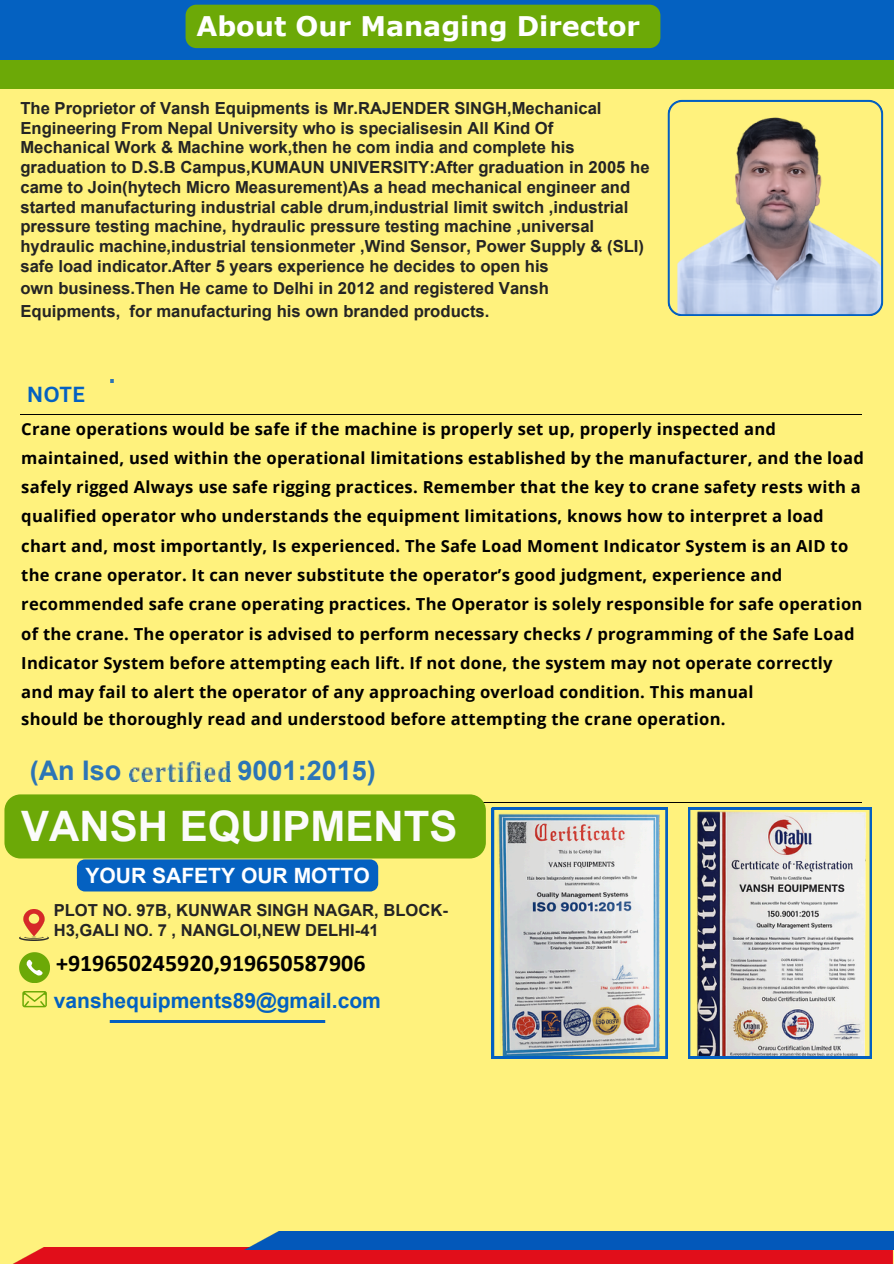
<style>
.page{position:relative;width:894px;height:1264px;background:#fff}
.page>*{position:absolute;margin:0;border:0;box-sizing:border-box;transform-origin:0 0}
.t1{font:700 42px "Arial";color:#fbfbfb}
.t2{font:700 27px "Verdana";color:#fff}
.t3{font:700 27px "Arial";color:#2c75b6}
.t4{font:700 24px "Calibri";color:#000}
.t5{font:700 21.15px "Canva Sans";color:#0461c1}
.t6{font:700 21px "Arial";color:#0461c1}
.t7{font:700 21px "Arial";color:#fff}
.t8{font:700 16.65px/19.6px "Arial";color:#242424}
.t9{font:700 16.5px/29.2px "Open Sans";letter-spacing:.015em;color:#000}
.t10{font:700 16.5px/20.2px "Arial";color:#242424}
</style>
<div class="page">
<div style="left:0;top:0;width:893px;height:1263px;background:#fff27d"></div>
<hr style="left:20px;top:802px;width:841px;height:1px;background:#000">
<svg style="left:110px;top:379px;width:3px;height:4px"></svg>
<hr style="left:20px;top:414px;width:841px;height:1px;background:#000">
<img style="left:129px;top:762px;width:101px;height:19px">
<div style="left:0;top:0;width:893px;height:60px;background:#0461c1"></div>
<div style="left:0;top:60px;width:893px;height:28px;background:#6ca907"></div>
<img style="left:19px;top:909px;width:29px;height:31px">
<svg style="left:19px;top:952px;width:30px;height:30px"></svg>
<svg style="left:22px;top:991px;width:25px;height:16px"></svg>
<img style="left:492px;top:807px;width:175px;height:251px">
<svg style="left:688px;top:807px;width:183px;height:251px;background:#bebdbc"></svg>
<img style="left:14px;top:1247px;width:879px;height:16px">
<img style="left:209px;top:1231px;width:684px;height:17px">
<svg style="left:667px;top:100px;width:216px;height:216px"></svg>
<div style="left:4px;top:794px;width:481px;height:64px;background:#6ca907;border-radius:16px"></div>
<div style="left:185px;top:5px;width:475px;height:43px;background:#6ca907;border-radius:11px"></div>
<div style="left:77px;top:859px;width:301px;height:32px;background:#0461c1"></div>
<img style="left:109px;top:1020px;width:217px;height:2px">
<h2 class="t2" style="left:196px;top:9px;width:445px">About Our Managing Director</h2>
<p class="t8" style="left:20px;top:98px;width:630px">The Proprietor of Vansh Equipments is Mr.RAJENDER SINGH,Mechanical Engineering From Nepal University who is specialisesin All Kind Of<br>Mechanical Work &amp; Machine work,then he com india and complete his graduation to D.S.B Campus,KUMAUN UNIVERSITY:After graduation in 2005 he came to Join(hytech Micro Measurement)As a head mechanical engineer and started manufacturing industrial cable drum,industrial limit switch ,industrial pressure testing machine, hydraulic pressure testing machine ,universal hydraulic machine,industrial tensionmeter ,Wind Sensor, Power Supply &amp; (SLI) safe load indicator.After 5 years experience he decides to open his</p>
<p class="t8" style="left:20px;top:276px;width:530px;line-height:23.9px">own business.Then He came to Delhi in 2012 and registered Vansh<br>Equipments, for manufacturing his own branded products.</p>
<p class="t5" style="left:27px;top:379px;width:60px">NOTE</p>
<p class="t9" style="left:21px;top:413px;width:843px">Crane operations would be safe if the machine is properly set up, properly inspected and maintained, used within the operational limitations established by the manufacturer, and the load safely rigged Always use safe rigging practices. Remember that the key to crane safety rests with a qualified operator who understands the equipment limitations, knows how to interpret a load chart and, most importantly, Is experienced. The Safe Load Moment Indicator System is an AID to the crane operator. It can never substitute the operator’s good judgment, experience and recommended safe crane operating practices. The Operator is solely responsible for safe operation of the crane. The operator is advised to perform necessary checks / programming of the Safe Load Indicator System before attempting each lift. If not done, the system may not operate correctly and may fail to alert the operator of any approaching overload condition. This manual</p>
<p class="t9" style="left:21px;top:704px;width:705px">should be thoroughly read and understood before attempting the crane operation.</p>
<h2 class="t3" style="left:30px;top:755px;width:93px">(An Iso</h2>
<h2 class="t3" style="left:237px;top:755px;width:140px">9001:2015)</h2>
<h1 class="t1" style="left:21px;top:803px;width:437px">VANSH EQUIPMENTS</h1>
<p class="t7" style="left:85px;top:863px;width:286px">YOUR SAFETY OUR MOTTO</p>
<p class="t10" style="left:54px;top:900px;width:395px">PLOT NO. 97B, KUNWAR SINGH NAGAR, BLOCK-<br>H3,GALI NO. 7 , NANGLOI,NEW DELHI-41</p>
<h3 class="t4" style="left:56px;top:953px;width:311px">+919650245920,919650587906</h3>
<p class="t6" style="left:54px;top:988px;width:329px">vanshequipments89@gmail.com</p>
</div>
